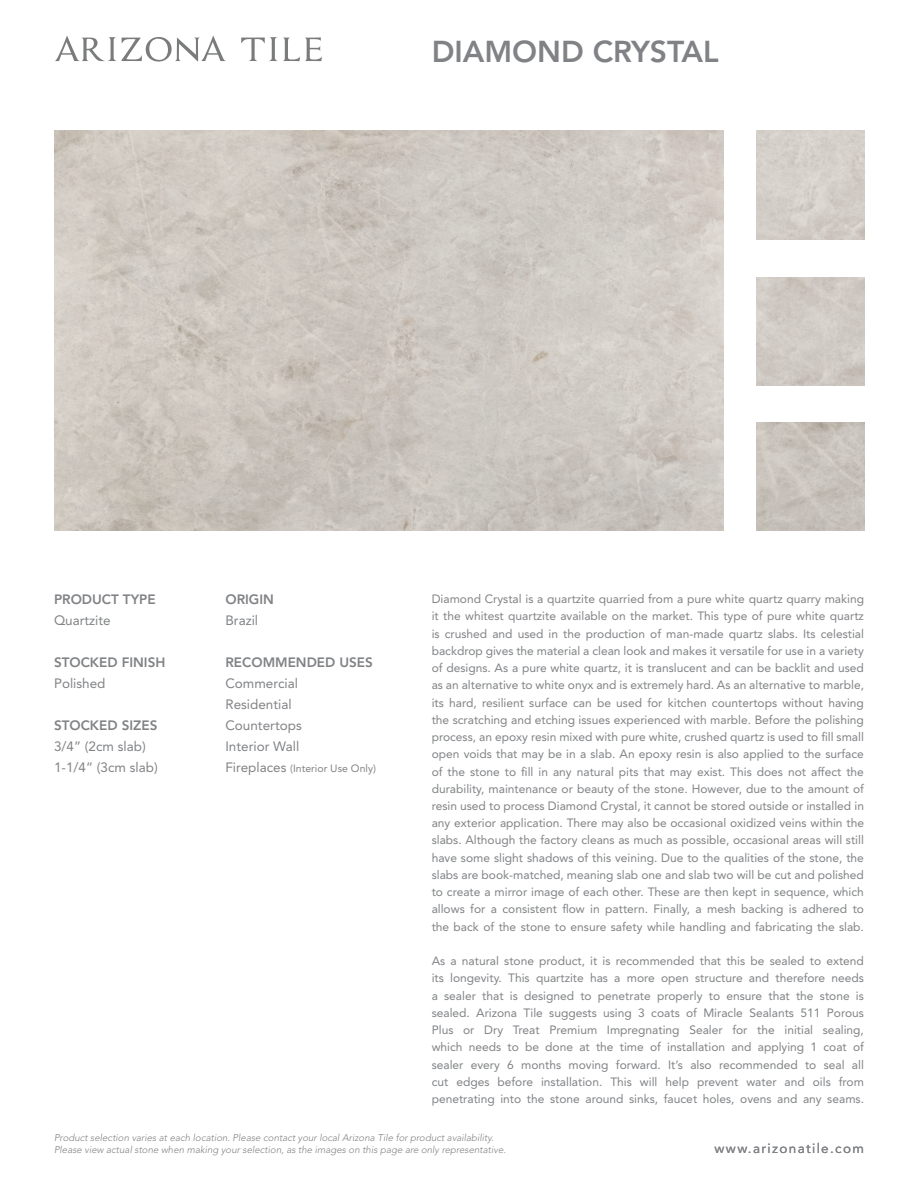
<style>
.page{position:relative;width:918px;height:1188px;background:#fff}
.page>*{position:absolute;margin:0;border:0;box-sizing:border-box;transform-origin:0 0}
.t1{font:800 30px "Avenir LT Std";color:#808285}
.t2{font:13.5px/21px "Avenir LT Std";color:#808285}
.t3{font:800 13.5px "Avenir LT Std";color:#808285}
.t4{font:13.5px "Avenir LT Std";letter-spacing:.1em;color:#808285}
.t5{font:12px/17.2px "Avenir LT Std";color:#808285;text-align:justify}
.t6{font:10.5px "Avenir LT Std";color:#808285}
.t7{font:italic 300 9.75px "Avenir LT Std";color:#808285}
.s1{font-size:13.5px}
</style>
<div class="page">
<svg style="left:55px;top:35px;width:171px;height:27px"></svg>
<svg style="left:241px;top:37px;width:81px;height:24px"></svg>
<img style="left:55px;top:131px;width:669px;height:400px">
<img style="left:757px;top:131px;width:108px;height:108px">
<img style="left:757px;top:423px;width:108px;height:108px">
<img style="left:757px;top:277px;width:108px;height:108px">
<h1 class="t1" style="left:432px;top:33px;width:289px">DIAMOND CRYSTAL</h1>
<p class="t3" style="left:54px;top:592px;width:103px">PRODUCT TYPE</p>
<p class="t2" style="left:54px;top:610px;width:58px">Quartzite</p>
<p class="t3" style="left:54px;top:655px;width:113px">STOCKED FINISH</p>
<p class="t2" style="left:54px;top:673px;width:53px">Polished</p>
<p class="t3" style="left:54px;top:718px;width:105px">STOCKED SIZES</p>
<p class="t2" style="left:54px;top:736px;width:105px">3/4” (2cm slab)<br>1-1/4” (3cm slab)</p>
<p class="t3" style="left:225px;top:592px;width:50px">ORIGIN</p>
<p class="t2" style="left:225px;top:610px;width:34px">Brazil</p>
<p class="t3" style="left:225px;top:655px;width:149px">RECOMMENDED USES</p>
<p class="t2" style="left:225px;top:673px;width:78px">Commercial<br>Residential<br>Countertops<br>Interior Wall</p>
<p class="t6" style="left:225px;top:762px;width:152px"><span class="s1">Fireplaces</span> (Interior Use Only)</p>
<p class="t5" style="left:432px;top:590px;width:434px">Diamond Crystal is a quartzite quarried from a pure white quartz quarry making it the whitest quartzite available on the market. This type of pure white quartz is crushed and used in the production of man-made quartz slabs. Its celestial backdrop gives the material a clean look and makes it versatile for use in a variety of designs. As a pure white quartz, it is translucent and can be backlit and used as an alternative to white onyx and is extremely hard. As an alternative to marble, its hard, resilient surface can be used for kitchen countertops without having the scratching and etching issues experienced with marble. Before the polishing process, an epoxy resin mixed with pure white, crushed quartz is used to fill small open voids that may be in a slab. An epoxy resin is also applied to the surface of the stone to fill in any natural pits that may exist. This does not affect the durability, maintenance or beauty of the stone. However, due to the amount of resin used to process Diamond Crystal, it cannot be stored outside or installed in any exterior application. There may also be occasional oxidized veins within the slabs. Although the factory cleans as much as possible, occasional areas will still have some slight shadows of this veining. Due to the qualities of the stone, the slabs are book-matched, meaning slab one and slab two will be cut and polished to create a mirror image of each other. These are then kept in sequence, which allows for a consistent flow in pattern. Finally, a mesh backing is adhered to the back of the stone to ensure safety while handling and fabricating the slab.</p>
<p class="t5" style="left:432px;top:953px;width:434px">As a natural stone product, it is recommended that this be sealed to extend its longevity. This quartzite has a more open structure and therefore needs a sealer that is designed to penetrate properly to ensure that the stone is sealed. Arizona Tile suggests using 3 coats of Miracle Sealants 511 Porous Plus or Dry Treat Premium Impregnating Sealer for the initial sealing, which needs to be done at the time of installation and applying 1 coat of sealer every 6 months moving forward. It’s also recommended to seal all cut edges before installation. This will help prevent water and oils from penetrating into the stone around sinks, faucet holes, ovens and any seams.</p>
<p class="t7" style="left:54px;top:1132px;width:441px">Product selection varies at each location. Please contact your local Arizona Tile for product availability.</p>
<p class="t7" style="left:54px;top:1144px;width:454px">Please view actual stone when making your selection, as the images on this page are only representative.</p>
<p class="t4" style="left:715px;top:1141px;width:151px">www.arizonatile.com</p>
</div>
